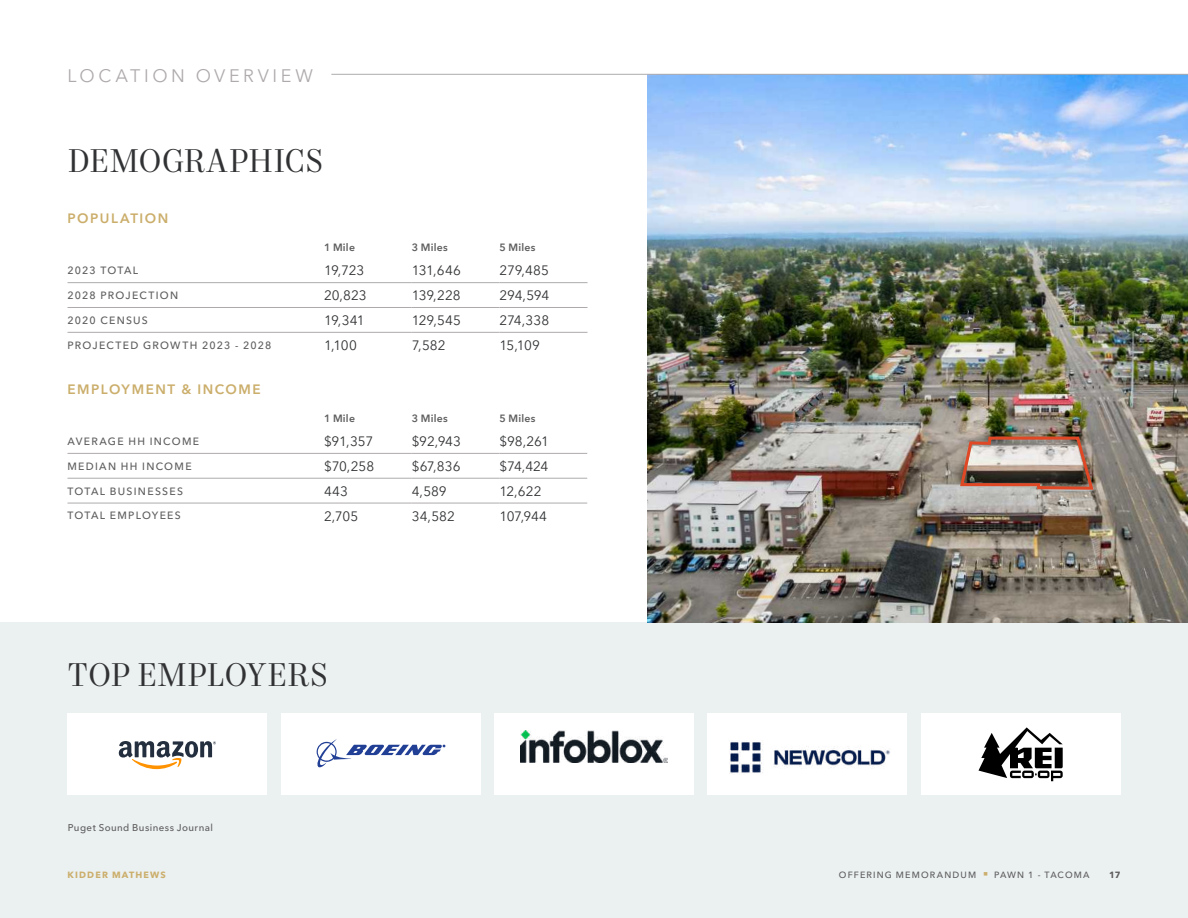
<style>
.page{position:relative;width:1188px;height:918px;background:#fff}
.page>*{position:absolute;margin:0;border:0;box-sizing:border-box;transform-origin:0 0}
.Headline_-_Level_2_-_Charcoal_2023{font:33px "Mort Modern 08";letter-spacing:-.005em;color:#313234}
.Section_Identifier_-_Sterling_2023{font:18px "Avenir Next LT Pro";letter-spacing:.2em;color:#afabac}
.Table_Input_-_Charcoal_2023{font:13.5px "Avenir Next LT Pro";letter-spacing:-.005em;color:#313234}
.Subhead_-_Level_1_-_Gold_2023{font:600 13.5px "Avenir Next LT Pro";letter-spacing:.115em;color:#cbae6b}
.Table_Column_1_All_Caps_-_Ash_2023{font:500 10.5px "Avenir Next LT Pro";letter-spacing:.115em;color:#5e5d5d}
.Table_Descriptor_-_Ash_2023{font:600 10.5px "Avenir Next LT Pro";letter-spacing:.025em;color:#5e5d5d}
.Notes_-_Ash_2023{font:500 9.75px "Avenir Next LT Pro";letter-spacing:.045em;color:#5e5d5d}
.t1{font:500 9px "Avenir Next LT Pro";letter-spacing:.13em;color:#5e5d5d}
.t2{font:700 9px "Avenir Next LT Pro";letter-spacing:.13em;color:#cbae6b}
.t3{font:700 9px "Avenir Next LT Pro";color:#5e5d5d}
.s1{color:#cbae6b}
</style>
<div class="page">
<div style="left:0;top:622px;width:1188px;height:296px;background:#ebf0f1"></div>
<div style="left:68px;top:713px;width:199px;height:82px;background:#fff"></div>
<svg style="left:119px;top:741px;width:97px;height:28px"></svg>
<div style="left:281px;top:713px;width:200px;height:82px;background:#fff"></div>
<svg style="left:316px;top:739px;width:129px;height:29px"></svg>
<div style="left:494px;top:713px;width:200px;height:82px;background:#fff"></div>
<img style="left:520px;top:731px;width:148px;height:31px">
<div style="left:707px;top:713px;width:200px;height:82px;background:#fff"></div>
<img style="left:729px;top:742px;width:161px;height:32px">
<div style="left:921px;top:713px;width:199px;height:82px;background:#fff"></div>
<svg style="left:978px;top:727px;width:85px;height:54px"></svg>
<hr style="left:68px;top:453px;width:256px;height:1px;background:#afabac">
<hr style="left:324px;top:453px;width:88px;height:1px;background:#afabac">
<hr style="left:412px;top:453px;width:88px;height:1px;background:#afabac">
<hr style="left:500px;top:453px;width:87px;height:1px;background:#afabac">
<hr style="left:68px;top:478px;width:256px;height:1px;background:#afabac">
<hr style="left:324px;top:478px;width:88px;height:1px;background:#afabac">
<hr style="left:412px;top:478px;width:88px;height:1px;background:#afabac">
<hr style="left:500px;top:478px;width:87px;height:1px;background:#afabac">
<hr style="left:68px;top:503px;width:256px;height:1px;background:#afabac">
<hr style="left:324px;top:503px;width:88px;height:1px;background:#afabac">
<hr style="left:412px;top:503px;width:88px;height:1px;background:#afabac">
<hr style="left:500px;top:503px;width:87px;height:1px;background:#afabac">
<hr style="left:68px;top:282px;width:256px;height:1px;background:#afabac">
<hr style="left:324px;top:282px;width:88px;height:1px;background:#afabac">
<hr style="left:412px;top:282px;width:88px;height:1px;background:#afabac">
<hr style="left:500px;top:282px;width:88px;height:1px;background:#afabac">
<hr style="left:68px;top:307px;width:256px;height:1px;background:#afabac">
<hr style="left:324px;top:307px;width:88px;height:1px;background:#afabac">
<hr style="left:412px;top:307px;width:88px;height:1px;background:#afabac">
<hr style="left:500px;top:307px;width:88px;height:1px;background:#afabac">
<hr style="left:68px;top:332px;width:256px;height:1px;background:#afabac">
<hr style="left:324px;top:332px;width:88px;height:1px;background:#afabac">
<hr style="left:412px;top:332px;width:88px;height:1px;background:#afabac">
<hr style="left:500px;top:332px;width:88px;height:1px;background:#afabac">
<img style="left:647px;top:75px;width:541px;height:547px">
<img style="left:958px;top:434px;width:137px;height:57px">
<hr style="left:331px;top:74px;width:857px;height:1px;background:#afabac">
<p class="Section_Identifier_-_Sterling_2023" style="left:68px;top:65px;width:247px">LOCATION OVERVIEW</p>
<p class="Headline_-_Level_2_-_Charcoal_2023" style="left:68px;top:141px;width:258px">DEMOGRAPHICS</p>
<p class="Subhead_-_Level_1_-_Gold_2023" style="left:68px;top:210px;width:102px">POPULATION</p>
<p class="Table_Descriptor_-_Ash_2023" style="left:324px;top:241px;width:33px">1 Mile</p>
<p class="Table_Descriptor_-_Ash_2023" style="left:412px;top:241px;width:37px">3 Miles</p>
<p class="Table_Descriptor_-_Ash_2023" style="left:500px;top:241px;width:37px">5 Miles</p>
<p class="Table_Column_1_All_Caps_-_Ash_2023" style="left:68px;top:264px;width:72px">2023 TOTAL</p>
<p class="Table_Input_-_Charcoal_2023" style="left:324px;top:263px;width:42px">19,723</p>
<p class="Table_Input_-_Charcoal_2023" style="left:412px;top:263px;width:51px">131,646</p>
<p class="Table_Input_-_Charcoal_2023" style="left:500px;top:263px;width:51px">279,485</p>
<p class="Table_Column_1_All_Caps_-_Ash_2023" style="left:68px;top:289px;width:112px">2028 PROJECTION</p>
<p class="Table_Input_-_Charcoal_2023" style="left:324px;top:287px;width:44px">20,823</p>
<p class="Table_Input_-_Charcoal_2023" style="left:412px;top:287px;width:50px">139,228</p>
<p class="Table_Input_-_Charcoal_2023" style="left:500px;top:287px;width:51px">294,594</p>
<p class="Table_Column_1_All_Caps_-_Ash_2023" style="left:68px;top:314px;width:82px">2020 CENSUS</p>
<p class="Table_Input_-_Charcoal_2023" style="left:324px;top:312px;width:42px">19,341</p>
<p class="Table_Input_-_Charcoal_2023" style="left:412px;top:312px;width:51px">129,545</p>
<p class="Table_Input_-_Charcoal_2023" style="left:500px;top:312px;width:51px">274,338</p>
<p class="Table_Column_1_All_Caps_-_Ash_2023" style="left:68px;top:339px;width:205px">PROJECTED GROWTH 2023 - 2028</p>
<p class="Table_Input_-_Charcoal_2023" style="left:324px;top:337px;width:34px">1,100</p>
<p class="Table_Input_-_Charcoal_2023" style="left:412px;top:337px;width:35px">7,582</p>
<p class="Table_Input_-_Charcoal_2023" style="left:500px;top:337px;width:42px">15,109</p>
<p class="Subhead_-_Level_1_-_Gold_2023" style="left:68px;top:381px;width:195px">EMPLOYMENT &amp; INCOME</p>
<p class="Table_Descriptor_-_Ash_2023" style="left:324px;top:412px;width:33px">1 Mile</p>
<p class="Table_Descriptor_-_Ash_2023" style="left:412px;top:412px;width:37px">3 Miles</p>
<p class="Table_Descriptor_-_Ash_2023" style="left:500px;top:412px;width:37px">5 Miles</p>
<p class="Table_Column_1_All_Caps_-_Ash_2023" style="left:68px;top:435px;width:133px">AVERAGE HH INCOME</p>
<p class="Table_Input_-_Charcoal_2023" style="left:324px;top:433px;width:51px">$91,357</p>
<p class="Table_Input_-_Charcoal_2023" style="left:412px;top:433px;width:51px">$92,943</p>
<p class="Table_Input_-_Charcoal_2023" style="left:500px;top:433px;width:51px">$98,261</p>
<p class="Table_Column_1_All_Caps_-_Ash_2023" style="left:68px;top:460px;width:126px">MEDIAN HH INCOME</p>
<p class="Table_Input_-_Charcoal_2023" style="left:324px;top:458px;width:52px">$70,258</p>
<p class="Table_Input_-_Charcoal_2023" style="left:412px;top:458px;width:50px">$67,836</p>
<p class="Table_Input_-_Charcoal_2023" style="left:500px;top:458px;width:50px">$74,424</p>
<p class="Table_Column_1_All_Caps_-_Ash_2023" style="left:68px;top:485px;width:117px">TOTAL BUSINESSES</p>
<p class="Table_Input_-_Charcoal_2023" style="left:324px;top:483px;width:25px">443</p>
<p class="Table_Input_-_Charcoal_2023" style="left:412px;top:483px;width:37px">4,589</p>
<p class="Table_Input_-_Charcoal_2023" style="left:500px;top:483px;width:44px">12,622</p>
<p class="Table_Column_1_All_Caps_-_Ash_2023" style="left:68px;top:509px;width:115px">TOTAL EMPLOYEES</p>
<p class="Table_Input_-_Charcoal_2023" style="left:324px;top:508px;width:36px">2,705</p>
<p class="Table_Input_-_Charcoal_2023" style="left:412px;top:508px;width:45px">34,582</p>
<p class="Table_Input_-_Charcoal_2023" style="left:500px;top:508px;width:49px">107,944</p>
<p class="Headline_-_Level_2_-_Charcoal_2023" style="left:68px;top:656px;width:262px">TOP EMPLOYERS</p>
<p class="Notes_-_Ash_2023" style="left:68px;top:822px;width:147px">Puget Sound Business Journal</p>
<p class="t2" style="left:68px;top:869px;width:100px">KIDDER MATHEWS</p>
<p class="t1" style="left:839px;top:869px;width:252px">OFFERING MEMORANDUM <span class="s1">■</span> PAWN 1 - TACOMA</p>
<p class="t3" style="left:1109px;top:869px;width:13px">17</p>
</div>
